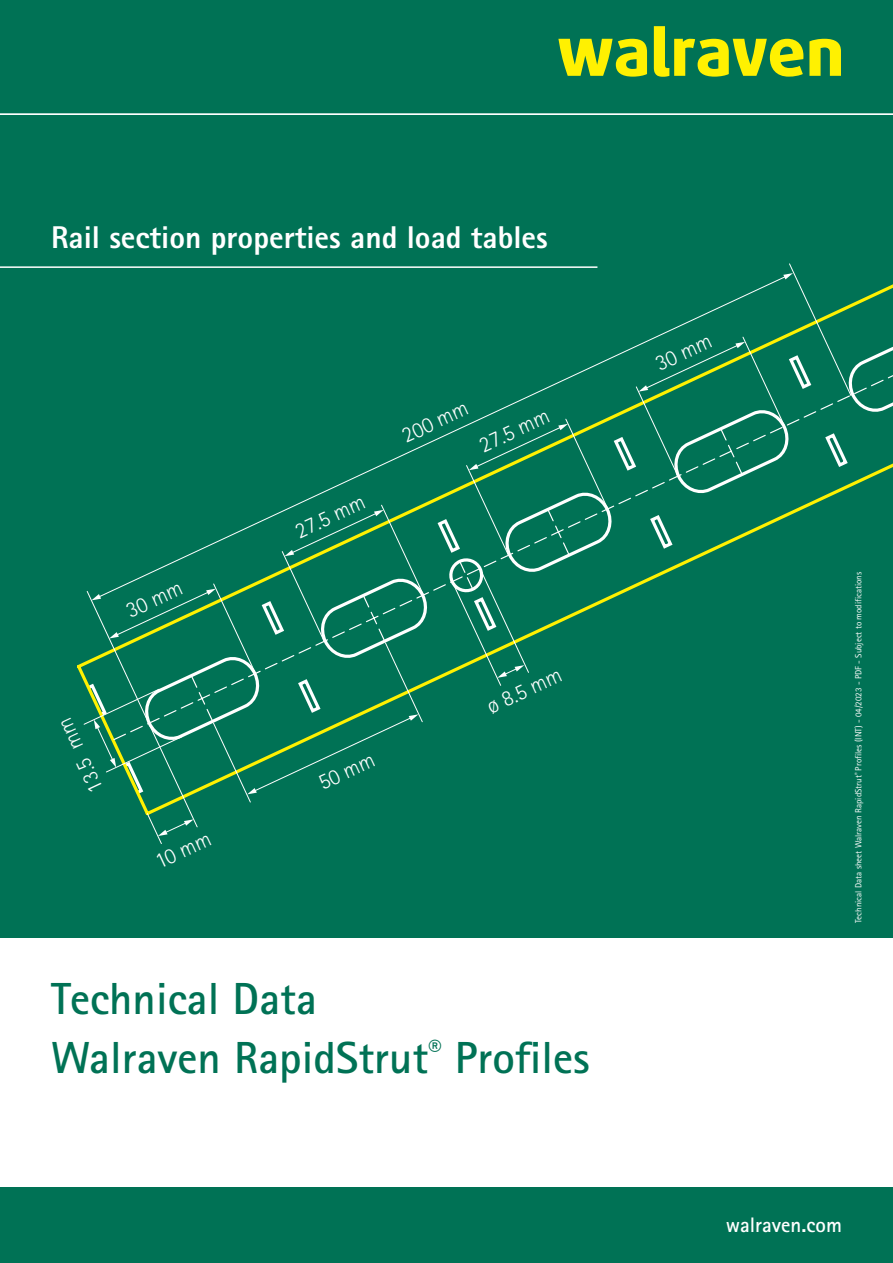
<style>
.page{position:relative;width:893px;height:1263px;background:#fff}
.page>*{position:absolute;margin:0;border:0;box-sizing:border-box;transform-origin:0 0}
.t1{font:700 45px/58.5px "Rotis Sans Serif Std";color:#007255}
.t2{font:800 31.5px "Rotis Sans Serif Std";color:#fff}
.t3{font:300 22.35px "Rotis Sans Serif Std";color:#fff}
.t4{font:700 21px "Rotis Sans Serif Std";color:#fff}
.t5{font:9px "Rotis Sans Serif Std";color:#fff}
</style>
<div class="page">
<div style="left:0;top:115px;width:893px;height:1148px;background:#007255"></div>
<div style="left:0;top:938px;width:893px;height:248px;background:#fff"></div>
<div style="left:0;top:0;width:893px;height:115px;background:#007255"></div>
<svg style="left:809px;top:39px;width:32px;height:37px"></svg>
<svg style="left:654px;top:26px;width:149px;height:51px"></svg>
<svg style="left:558px;top:39px;width:89px;height:38px"></svg>
<hr style="left:0;top:113px;width:893px;height:3px;background:#fff">
<div style="left:0;top:115px;width:893px;height:823px;background:#007255"></div>
<svg style="left:783px;top:273px;width:10px;height:6px"></svg>
<svg style="left:158px;top:819px;width:36px;height:17px"></svg>
<svg style="left:297px;top:323px;width:596px;height:363px"></svg>
<hr style="left:0;top:266px;width:597px;height:2px;background:#fff">
<svg style="left:466px;top:418px;width:142px;height:138px"></svg>
<svg style="left:83px;top:504px;width:341px;height:299px"></svg>
<h2 class="t2" style="left:51px;top:218px;width:498px">Rail section properties and load tables</h2>
<h3 class="t3" style="left:122px;top:600px;width:61px;rotate:-25deg">30 mm</h3>
<h3 class="t3" style="left:85px;top:797px;width:82px;rotate:-115deg">13.5 mm</h3>
<h3 class="t3" style="left:151px;top:850px;width:60px;rotate:-25deg">10 mm</h3>
<h3 class="t3" style="left:291px;top:520px;width:76px;rotate:-25deg">27.5 mm</h3>
<h3 class="t3" style="left:398px;top:425px;width:72px;rotate:-25deg">200 mm</h3>
<h3 class="t3" style="left:475px;top:434px;width:76px;rotate:-25deg">27.5 mm</h3>
<h3 class="t3" style="left:314px;top:772px;width:61px;rotate:-25deg">50 mm</h3>
<h3 class="t3" style="left:483px;top:696px;width:82px;rotate:-25deg">ø 8.5 mm</h3>
<h1 class="t1" style="left:51px;top:969px;width:540px">Technical Data<br>Walraven RapidStrut<sup>®</sup> Profiles</h1>
<h3 class="t3" style="left:651px;top:353px;width:61px;rotate:-25deg">30 mm</h3>
<p class="t5" style="left:853px;top:923px;width:353px;rotate:-90deg">Technical Data sheet Walraven RapidStrut<sup>®</sup> Profiles (INT) - 04/2023 - PDF - Subject to modifications</p>
<h3 class="t4" style="left:726px;top:1212px;width:118px">walraven.com</h3>
</div>
